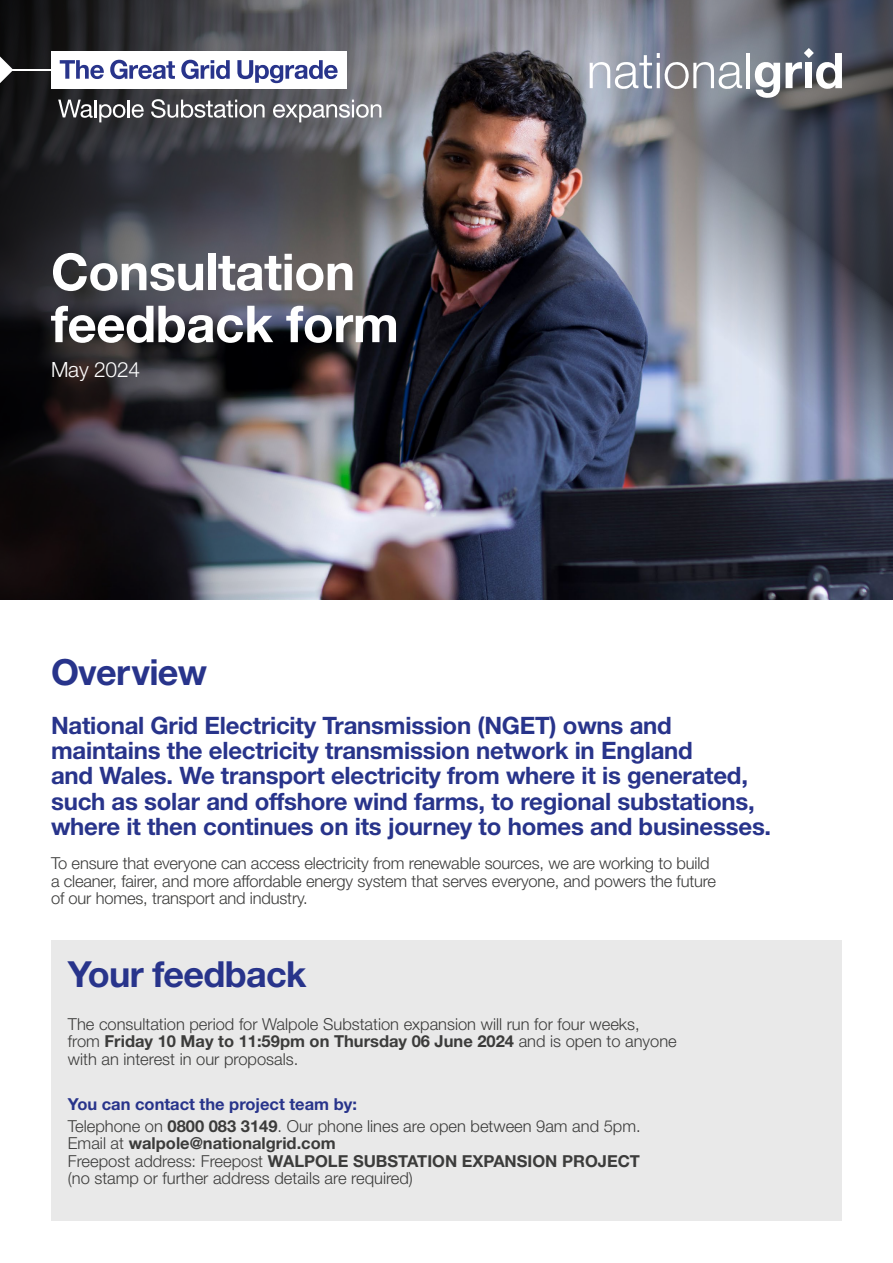
<style>
.page{position:relative;width:893px;height:1263px;background:#fff}
.page>*{position:absolute;margin:0;border:0;box-sizing:border-box;transform-origin:0 0}
.t1{font:700 51px/51.9px "Helvetica Neue LT Std";letter-spacing:-.01em;color:#fff}
.t2{font:700 36px "Helvetica Neue LT Std";letter-spacing:-.02em;color:#28348b}
.t3{font:700 24px/25.2px "Helvetica Neue LT Std";letter-spacing:-.01em;color:#28348b}
.t4{font:300 21px "Helvetica Neue LT Std";letter-spacing:-.01em;color:#fff}
.t5{font:300 16.5px/17.4px "Helvetica Neue LT Std";letter-spacing:-.01em;color:#3c3c3b}
.s1{font-weight:700}
.s2{font-weight:700;color:#28348b}
</style>
<div class="page">
<div style="left:51px;top:940px;width:791px;height:280px;background:#e9e9e9"></div>
<svg style="left:0;top:0;width:144px;height:600px;background:#1f1d21"></svg>
<img style="left:144px;top:0;width:749px;height:600px">
<svg style="left:590px;top:53px;width:152px;height:37px"></svg>
<hr style="left:747px;top:53px;width:3px;height:35px;background:#fff">
<svg style="left:753px;top:62px;width:27px;height:36px"></svg>
<svg style="left:786px;top:48px;width:56px;height:41px"></svg>
<hr style="left:7px;top:69px;width:47px;height:2px;background:#fff">
<svg style="left:0;top:56px;width:13px;height:27px"></svg>
<div style="left:51px;top:51px;width:295px;height:38px;background:#fff"></div>
<svg style="left:60px;top:60px;width:44px;height:19px"></svg>
<svg style="left:110px;top:60px;width:65px;height:19px"></svg>
<svg style="left:181px;top:60px;width:49px;height:19px"></svg>
<svg style="left:237px;top:60px;width:101px;height:23px"></svg>
<svg style="left:58px;top:100px;width:86px;height:22px"></svg>
<svg style="left:151px;top:99px;width:114px;height:19px"></svg>
<svg style="left:273px;top:100px;width:108px;height:22px"></svg>
<h1 class="t1" style="left:51px;top:245px;width:349px">Consultation feedback form</h1>
<p class="t4" style="left:51px;top:357px;width:91px">May 2024</p>
<h2 class="t2" style="left:51px;top:650px;width:158px">Overview</h2>
<p class="t3" style="left:51px;top:712px;width:722px">National Grid Electricity Transmission (NGET) owns and maintains the electricity transmission network in England<br>and Wales. We transport electricity from where it is generated, such as solar and offshore wind farms, to regional substations, where it then continues on its journey to homes and businesses.</p>
<p class="t5" style="left:51px;top:854px;width:667px">To ensure that everyone can access electricity from renewable sources, we are working to build a cleaner, fairer, and more affordable energy system that serves everyone, and powers the future of our homes, transport and industry.</p>
<h2 class="t2" style="left:68px;top:951px;width:240px">Your feedback</h2>
<p class="t5" style="left:68px;top:1015px;width:610px">The consultation period for Walpole Substation expansion will run for four weeks,<br>from <span class="s1">Friday 10 May to 11:59pm on Thursday 06 June 2024</span> and is open to anyone with an interest in our proposals.</p>
<p class="t5" style="left:68px;top:1093px;width:574px;line-height:21.6px"><span class="s2">You can contact the project team by:<br></span>Telephone on <span class="s1">0800 083 3149</span>. Our phone lines are open between 9am and 5pm.</p>
<p class="t5" style="left:68px;top:1134px;width:574px">Email at <span class="s1">walpole@nationalgrid.com<br></span>Freepost address: Freepost <span class="s1">WALPOLE SUBSTATION EXPANSION PROJECT </span>(no stamp or further address details are required)</p>
</div>
